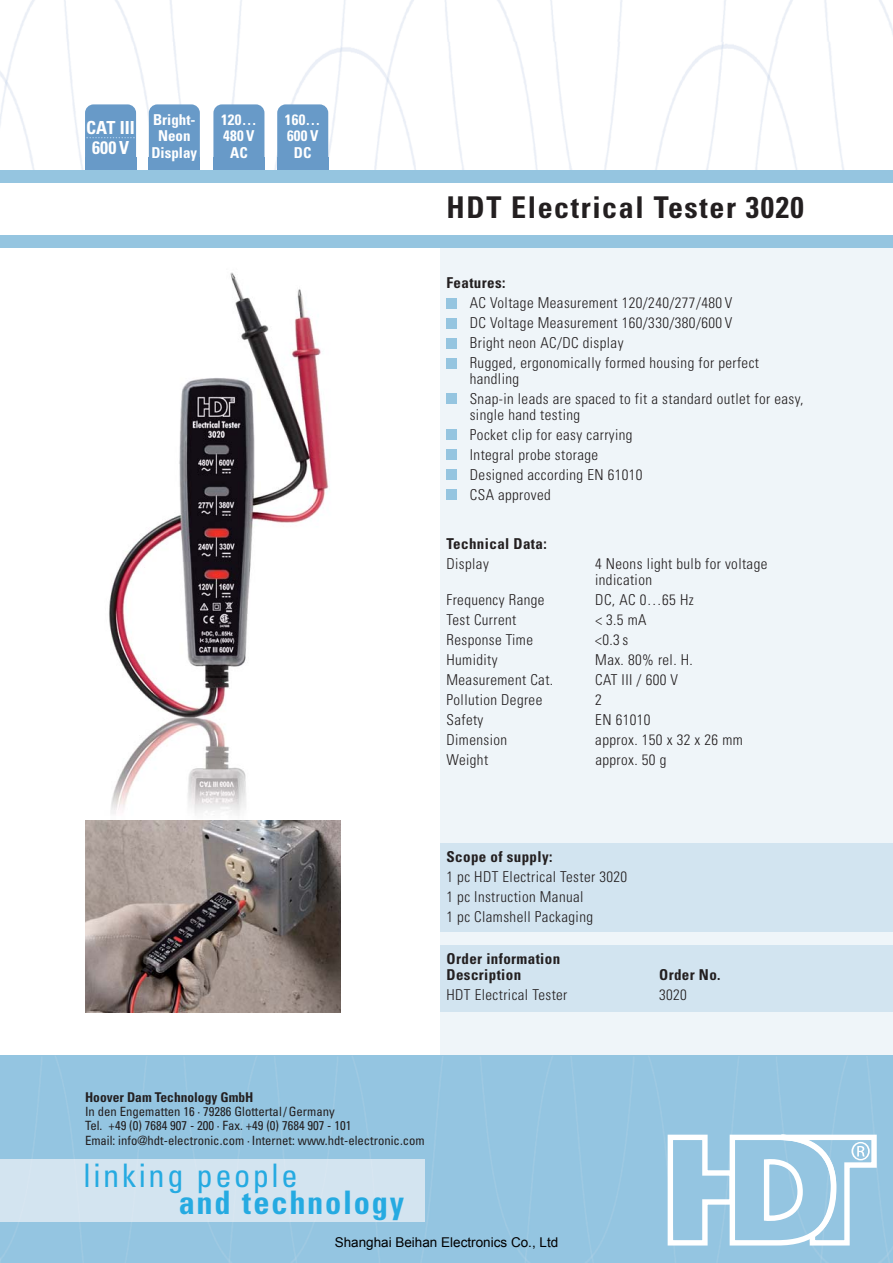
<style>
.page{position:relative;width:893px;height:1263px;background:#fff}
.page>*{position:absolute;margin:0;border:0;box-sizing:border-box;transform-origin:0 0}
.t1{font:700 condensed 32.4px "Univers";letter-spacing:.055em;color:#25aae1}
.t2{font:condensed 32.4px "Univers";letter-spacing:.08em;color:#25aae1}
.t3{font:700 condensed 30px "Univers";letter-spacing:.055em;color:#231f20}
.t4{font:700 condensed 18px/19.5px "Univers";letter-spacing:.01em;color:#fff;text-align:center}
.t5{font:300 condensed 15px/20px "Univers";letter-spacing:.025em;color:#231f20}
.t6{font:700 condensed 15px/15.8px "Univers";letter-spacing:.025em;color:#231f20}
.t7{font:700 condensed 15px/16.5px "Univers";color:#fff;text-align:center}
.t8{font:13.5px "Arial";color:#000}
.t9{font:700 condensed 13.5px "Univers";color:#231f20}
.t10{font:condensed 12.75px/14.2px "Univers";color:#231f20}
</style>
<div class="page">
<img style="left:85px;top:272px;width:256px;height:625px">
<div style="left:440px;top:240px;width:453px;height:829px;background:#eff5f9"></div>
<img style="left:0;top:0;width:893px;height:170px">
<div style="left:440px;top:843px;width:453px;height:88px;background:#d2e4f0"></div>
<div style="left:0;top:1056px;width:893px;height:207px;background:#94c5e1"></div>
<div style="left:0;top:1160px;width:424px;height:61px;background:#d3e4f0"></div>
<svg style="left:668px;top:1132px;width:211px;height:116px"></svg>
<div style="left:0;top:170px;width:893px;height:12px;background:#95c5e0"></div>
<div style="left:0;top:235px;width:893px;height:13px;background:#95c5e0"></div>
<div style="left:446px;top:489px;width:11px;height:11px;background:#95c5e0"></div>
<div style="left:446px;top:469px;width:11px;height:11px;background:#95c5e0"></div>
<div style="left:446px;top:449px;width:11px;height:11px;background:#95c5e0"></div>
<div style="left:446px;top:429px;width:11px;height:11px;background:#95c5e0"></div>
<div style="left:446px;top:394px;width:11px;height:10px;background:#95c5e0"></div>
<div style="left:446px;top:358px;width:11px;height:10px;background:#95c5e0"></div>
<div style="left:446px;top:318px;width:11px;height:10px;background:#95c5e0"></div>
<div style="left:446px;top:338px;width:11px;height:10px;background:#95c5e0"></div>
<div style="left:446px;top:298px;width:11px;height:10px;background:#95c5e0"></div>
<div style="left:440px;top:946px;width:453px;height:66px;background:#d2e4f0"></div>
<div style="left:149px;top:104px;width:51px;height:64px;background:#689ac8;border-radius:9px"></div>
<div style="left:149px;top:157px;width:51px;height:13px;background:#689ac8"></div>
<div style="left:85px;top:157px;width:51px;height:13px;background:#689ac8"></div>
<div style="left:213px;top:104px;width:51px;height:64px;background:#689ac8;border-radius:9px"></div>
<div style="left:213px;top:157px;width:51px;height:13px;background:#689ac8"></div>
<div style="left:277px;top:104px;width:51px;height:64px;background:#689ac8;border-radius:9px"></div>
<div style="left:277px;top:157px;width:51px;height:13px;background:#689ac8"></div>
<div style="left:85px;top:104px;width:51px;height:64px;background:#689ac8;border-radius:9px"></div>
<svg style="left:86px;top:137px;width:49px;height:1px"></svg>
<img style="left:85px;top:821px;width:255px;height:191px">
<p class="t4" style="left:86px;top:120px;width:50px">CAT III<br>600 V</p>
<p class="t7" style="left:151px;top:113px;width:47px">Bright-<br>Neon<br>Display</p>
<p class="t7" style="left:221px;top:113px;width:37px">120…<br>480 V<br>AC</p>
<p class="t7" style="left:285px;top:113px;width:37px">160…<br>600 V<br>DC</p>
<h2 class="t3" style="left:446px;top:197px;width:359px">HDT Electrical Tester 3020</h2>
<p class="t6" style="left:446px;top:276px;width:60px">Features:</p>
<p class="t5" style="left:470px;top:294px;width:291px">AC Voltage Measurement 120/240/277/480 V<br>DC Voltage Measurement 160/330/380/600 V Bright neon AC/DC display<br>Rugged, ergonomically formed housing for perfect</p>
<p class="t5" style="left:470px;top:370px;width:335px">handling<br>Snap-in leads are spaced to fit a standard outlet for easy,</p>
<p class="t5" style="left:470px;top:406px;width:174px">single hand testing<br>Pocket clip for easy carrying<br>Integral probe storage<br>Designed according EN 61010<br>CSA approved</p>
<p class="t6" style="left:446px;top:537px;width:102px">Technical Data:</p>
<p class="t5" style="left:446px;top:555px;width:44px">Display</p>
<p class="t5" style="left:595px;top:557px;width:174px;line-height:15.8px">4 Neons light bulb for voltage indication</p>
<p class="t5" style="left:446px;top:591px;width:99px">Frequency Range</p>
<p class="t5" style="left:595px;top:591px;width:100px">DC, AC 0…65 Hz</p>
<p class="t5" style="left:446px;top:611px;width:71px">Test Current</p>
<p class="t5" style="left:595px;top:611px;width:53px">&lt; 3.5 mA</p>
<p class="t5" style="left:446px;top:631px;width:88px">Response Time</p>
<p class="t5" style="left:595px;top:631px;width:35px">&lt;0.3 s</p>
<p class="t5" style="left:446px;top:651px;width:53px">Humidity</p>
<p class="t5" style="left:595px;top:651px;width:99px">Max. 80% rel. H.</p>
<p class="t5" style="left:446px;top:671px;width:108px">Measurement Cat.</p>
<p class="t5" style="left:595px;top:671px;width:84px">CAT III / 600 V</p>
<p class="t5" style="left:446px;top:691px;width:97px">Pollution Degree</p>
<p class="t5" style="left:595px;top:691px;width:8px">2</p>
<p class="t5" style="left:446px;top:711px;width:38px">Safety</p>
<p class="t5" style="left:595px;top:711px;width:57px">EN 61010</p>
<p class="t5" style="left:446px;top:731px;width:62px">Dimension</p>
<p class="t5" style="left:595px;top:731px;width:149px">approx. 150 x 32 x 26 mm</p>
<p class="t5" style="left:446px;top:751px;width:43px">Weight</p>
<p class="t5" style="left:595px;top:751px;width:72px">approx. 50 g</p>
<p class="t6" style="left:446px;top:850px;width:107px">Scope of supply:</p>
<p class="t5" style="left:446px;top:868px;width:182px">1 pc HDT Electrical Tester 3020<br>1 pc Instruction Manual<br>1 pc Clamshell Packaging</p>
<p class="t6" style="left:446px;top:953px;width:115px">Order information<br>Description</p>
<p class="t6" style="left:659px;top:968px;width:63px">Order No.</p>
<p class="t5" style="left:446px;top:986px;width:122px">HDT Electrical Tester</p>
<p class="t5" style="left:659px;top:986px;width:29px">3020</p>
<p class="t9" style="left:85px;top:1092px;width:170px">Hoover Dam Technology GmbH</p>
<p class="t10" style="left:85px;top:1106px;width:341px">In den Engematten 16 · 79286 Glottertal / Germany<br>Tel. +49 (0) 7684 907 - 200 · Fax. +49 (0) 7684 907 - 101<br>Email: info@hdt-electronic.com · Internet: www.hdt-electronic.com</p>
<h1 class="t2" style="left:84px;top:1163px;width:215px">linking people</h1>
<h1 class="t1" style="left:179px;top:1191px;width:227px">and technology</h1>
<p class="t8" style="left:335px;top:1234px;width:225px">Shanghai Beihan Electronics Co., Ltd</p>
</div>
